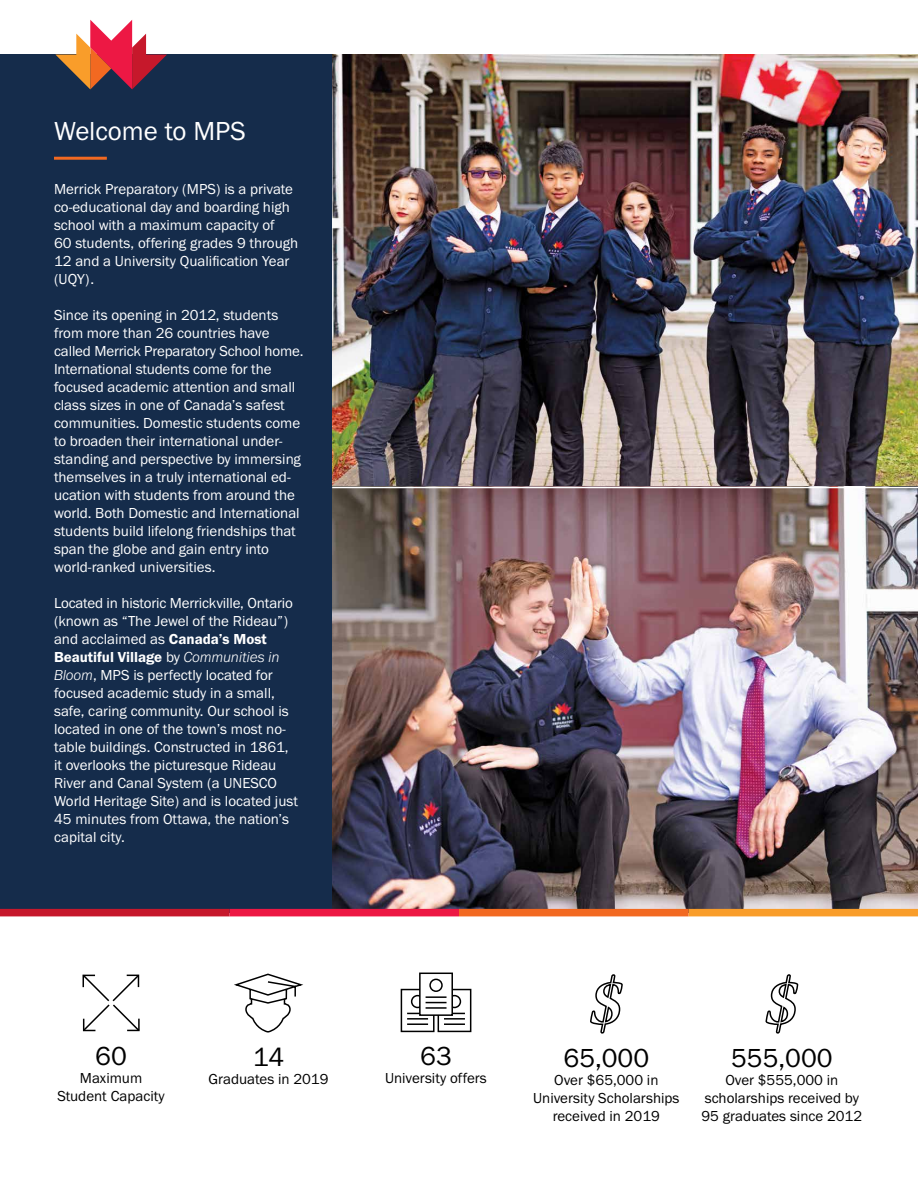
<style>
.page{position:relative;width:918px;height:1188px;background:#fff}
.page>*{position:absolute;margin:0;border:0;box-sizing:border-box;transform-origin:0 0}
.t1{font:27px "Franklin Gothic URW Boo";color:#000}
.t2{font:27px "Franklin Gothic URW Boo";color:#fff}
.t3{font:15px/18px "Franklin Gothic URW Boo";color:#fff}
.t4{font:15px/18px "Franklin Gothic URW Boo";color:#000;text-align:center}
.t5{font:15px "Franklin Gothic URW Dem";color:#fff}
.s1{font-family:"Franklin Gothic URW Dem"}
.s2{font-family:"Franklin Gothic URW Boo"}
.s3{font-family:"Franklin Gothic URW";font-weight:300;font-style:italic}
</style>
<div class="page">
<div style="left:0;top:54px;width:332px;height:859px;background:#152c4b"></div>
<svg style="left:234px;top:973px;width:69px;height:60px"></svg>
<div style="left:401px;top:989px;width:34px;height:43px;border:2px solid #000"></div>
<div style="left:411px;top:995px;width:13px;height:13px;border:2px solid #000;border-radius:50%"></div>
<svg style="left:407px;top:1013px;width:12px;height:1px"></svg>
<hr style="left:407px;top:1018px;width:21px;height:2px;background:#000">
<hr style="left:407px;top:1023px;width:21px;height:2px;background:#000">
<div style="left:438px;top:989px;width:33px;height:43px;border:2px solid #000"></div>
<div style="left:448px;top:995px;width:13px;height:13px;border:2px solid #000;border-radius:50%"></div>
<svg style="left:453px;top:1013px;width:12px;height:1px"></svg>
<hr style="left:444px;top:1018px;width:21px;height:2px;background:#000">
<hr style="left:444px;top:1023px;width:21px;height:2px;background:#000">
<div style="left:420px;top:973px;width:32px;height:42px;background:#fff"></div>
<div style="left:419px;top:973px;width:34px;height:43px;border:2px solid #000"></div>
<div style="left:429px;top:979px;width:14px;height:13px;border:2px solid #000;border-radius:50%"></div>
<hr style="left:426px;top:996px;width:21px;height:2px;background:#000">
<svg style="left:426px;top:1002px;width:21px;height:1px"></svg>
<hr style="left:426px;top:1007px;width:21px;height:2px;background:#000">
<svg style="left:590px;top:974px;width:33px;height:60px"></svg>
<img style="left:332px;top:54px;width:586px;height:433px">
<img style="left:332px;top:488px;width:586px;height:421px">
<svg style="left:55px;top:20px;width:112px;height:69px"></svg>
<hr style="left:54px;top:157px;width:53px;height:3px;background:#f26921">
<div style="left:688px;top:909px;width:230px;height:7px;background:#f99d2a"></div>
<div style="left:459px;top:909px;width:229px;height:7px;background:#f26921"></div>
<div style="left:230px;top:909px;width:229px;height:7px;background:#ed1844"></div>
<div style="left:0;top:909px;width:230px;height:7px;background:#c6182b"></div>
<svg style="left:82px;top:974px;width:58px;height:58px"></svg>
<svg style="left:765px;top:974px;width:34px;height:60px"></svg>
<h1 class="t2" style="left:54px;top:115px;width:193px">Welcome to MPS</h1>
<p class="t3" style="left:54px;top:180px;width:246px">Merrick Preparatory (MPS) is a private co-educational day and boarding high school with a maximum capacity of<br>60 students, offering grades 9 through<br>12 and a University Qualification Year (UQY).</p>
<p class="t3" style="left:54px;top:306px;width:251px">Since its opening in 2012, students from more than 26 countries have called Merrick Preparatory School home.<br>International students come for the focused academic attention and small class sizes in one of Canada’s safest communities. Domestic students come to broaden their international under&shy;standing and perspective by immersing themselves in a truly international ed&shy;ucation with students from around the world. Both Domestic and International students build lifelong friendships that span the globe and gain entry into world-ranked universities.</p>
<p class="t3" style="left:54px;top:594px;width:240px">Located in historic Merrickville, Ontario (known as “The Jewel of the Rideau”) and acclaimed as <span class="s1">Canada’s Most</span></p>
<p class="t5" style="left:54px;top:648px;width:227px">Beautiful Village <span class="s2">by</span> <span class="s3">Communities in</span></p>
<p class="t3" style="left:54px;top:666px;width:246px"><span class="s3">Bloom</span>, MPS is perfectly located for focused academic study in a small, safe, caring community. Our school is located in one of the town’s most no&shy;table buildings. Constructed in 1861, it overlooks the picturesque Rideau River and Canal System (a UNESCO World Heritage Site) and is located just 45 minutes from Ottawa, the nation’s capital city.</p>
<h1 class="t1" style="left:95px;top:1039px;width:33px">60</h1>
<p class="t4" style="left:57px;top:1069px;width:109px">Maximum<br>Student Capacity</p>
<h1 class="t1" style="left:253px;top:1040px;width:33px">14</h1>
<p class="t4" style="left:209px;top:1069px;width:122px">Graduates in 2019</p>
<h1 class="t1" style="left:420px;top:1039px;width:33px">63</h1>
<p class="t4" style="left:385px;top:1069px;width:103px">University offers</p>
<h1 class="t1" style="left:563px;top:1041px;width:87px">65,000</h1>
<p class="t4" style="left:533px;top:1070px;width:148px">Over $65,000 in<br>University Scholarships received in 2019</p>
<h1 class="t1" style="left:731px;top:1041px;width:103px">555,000</h1>
<p class="t4" style="left:702px;top:1070px;width:162px">Over $555,000 in scholarships received by<br>95 graduates since 2012</p>
</div>
